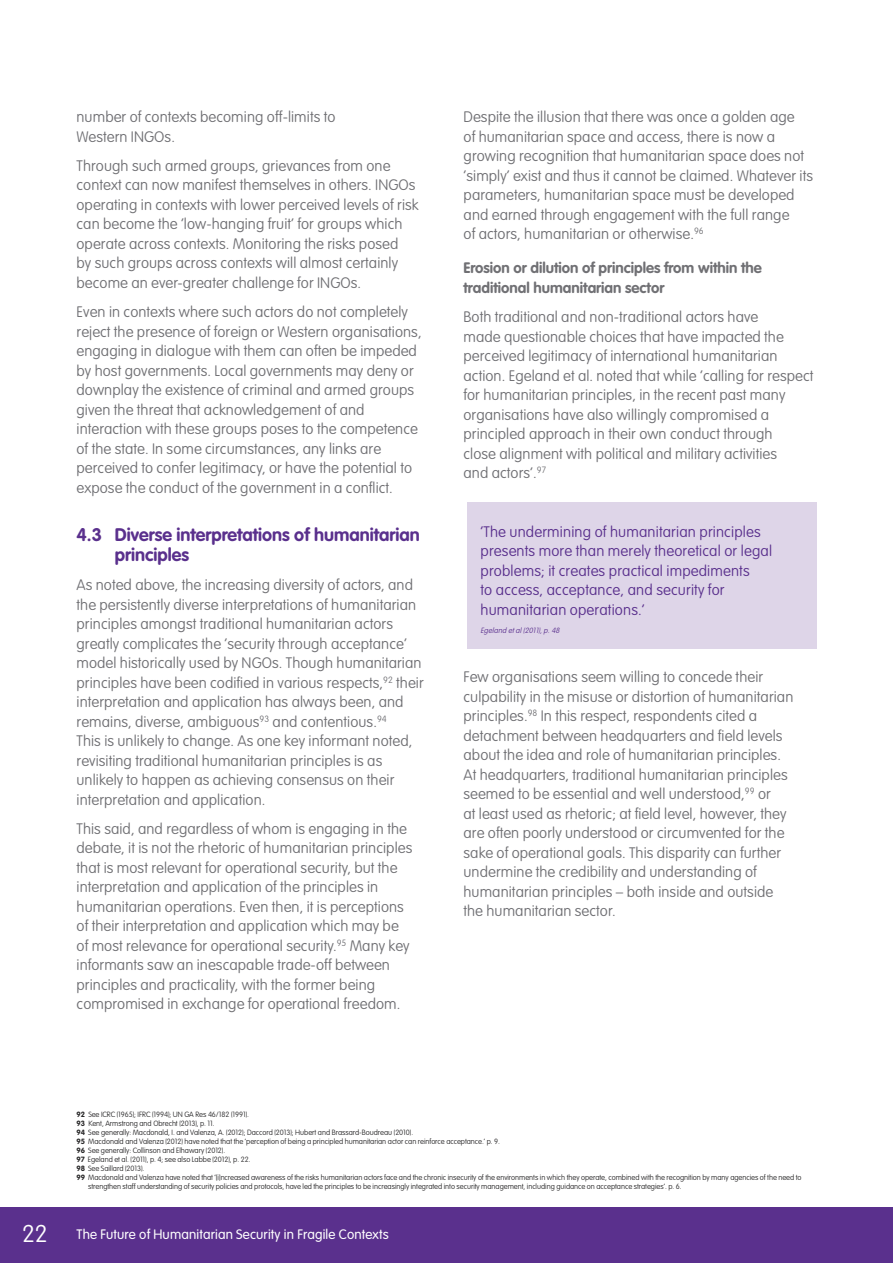
<style>
.page{position:relative;width:893px;height:1263px;background:#fff}
.page>*{position:absolute;margin:0;border:0;box-sizing:border-box;transform-origin:0 0}
.t1{font:700 18px/19.5px "VAG Rounded Std";color:#5a308d}
.t2{font:100 15px/19.5px "VAG Rounded Std";letter-spacing:.005em;color:#707074}
.t3{font:100 15px/19.5px "VAG Rounded Std";letter-spacing:.01em;color:#5a308d}
.t4{font:700 15px/19.5px "VAG Rounded Std";color:#707074}
.t5{font:300 13.5px "VAG Rounded Std";letter-spacing:.01em;color:#fff}
.t6{font:100 7.5px "VAG Rounded Std";letter-spacing:-.005em;color:#272627}
.t7{font:italic 100 7.5px "VAG Rounded Std";color:#5a308d}
.s1{font-weight:700}
.s2{font-weight:100;font-size:24px}
</style>
<div class="page">
<div style="left:467px;top:502px;width:349px;height:146px;background:#ded5e8"></div>
<div style="left:0;top:1208px;width:892px;height:55px;background:#5a308d"></div>
<p class="t2" style="left:77px;top:108px;width:260px">number of contexts becoming off-limits to<br>Western INGOs.</p>
<p class="t2" style="left:77px;top:156px;width:343px">Through such armed groups, grievances from one context can now manifest themselves in others. INGOs operating in contexts with lower perceived levels of risk can become the ‘low-hanging fruit’ for groups which operate across contexts. Monitoring the risks posed<br>by such groups across contexts will almost certainly become an ever-greater challenge for INGOs.</p>
<p class="t2" style="left:77px;top:303px;width:347px">Even in contexts where such actors do not completely reject the presence of foreign or Western organisations, engaging in dialogue with them can often be impeded by host governments. Local governments may deny or downplay the existence of criminal and armed groups given the threat that acknowledgement of and interaction with these groups poses to the competence of the state. In some circumstances, any links are perceived to confer legitimacy, or have the potential to expose the conduct of the government in a conflict.</p>
<p class="t1" style="left:115px;top:526px;width:306px;text-indent:-38px">4.3 Diverse interpretations of humanitarian principles</p>
<p class="t2" style="left:77px;top:576px;width:349px">As noted above, the increasing diversity of actors, and the persistently diverse interpretations of humanitarian principles amongst traditional humanitarian actors greatly complicates the ‘security through acceptance’ model historically used by NGOs. Though humanitarian principles have been codified in various respects,<sup>92</sup> their interpretation and application has always been, and remains, diverse, ambiguous<sup>93</sup> and contentious.<sup>94<br></sup>This is unlikely to change. As one key informant noted, revisiting traditional humanitarian principles is as unlikely to happen as achieving consensus on their interpretation and application.</p>
<p class="t2" style="left:77px;top:819px;width:337px">This said, and regardless of whom is engaging in the debate, it is not the rhetoric of humanitarian principles that is most relevant for operational security, but the interpretation and application of the principles in humanitarian operations. Even then, it is perceptions of their interpretation and application which may be of most relevance for operational security.<sup>95</sup> Many key informants saw an inescapable trade-off between principles and practicality, with the former being compromised in exchange for operational freedom.</p>
<p class="t2" style="left:464px;top:108px;width:351px">Despite the illusion that there was once a golden age<br>of humanitarian space and access, there is now a growing recognition that humanitarian space does not ‘simply’ exist and thus it cannot be claimed. Whatever its parameters, humanitarian space must be developed and earned through engagement with the full range<br>of actors, humanitarian or otherwise.<sup>96</sup></p>
<p class="t4" style="left:463px;top:259px;width:300px">Erosion or dilution of principles from within the traditional humanitarian sector</p>
<p class="t2" style="left:463px;top:307px;width:351px">Both traditional and non-traditional actors have<br>made questionable choices that have impacted the perceived legitimacy of international humanitarian action. Egeland et al. noted that while ‘calling for respect for humanitarian principles, in the recent past many organisations have also willingly compromised a principled approach in their own conduct through<br>close alignment with political and military activities<br>and actors’.<sup>97</sup></p>
<p class="t3" style="left:480px;top:522px;width:293px">‘The undermining of humanitarian principles presents more than merely theoretical or legal problems; it creates practical impediments<br>to access, acceptance, and security for humanitarian operations.’</p>
<p class="t7" style="left:480px;top:626px;width:82px">Egeland et al (2011), p. 48</p>
<p class="t2" style="left:463px;top:667px;width:331px">Few organisations seem willing to concede their culpability in the misuse or distortion of humanitarian principles.<sup>98</sup> In this respect, respondents cited a detachment between headquarters and field levels about the idea and role of humanitarian principles.<br>At headquarters, traditional humanitarian principles seemed to be essential and well understood,<sup>99</sup> or<br>at least used as rhetoric; at field level, however, they are often poorly understood or circumvented for the sake of operational goals. This disparity can further undermine the credibility and understanding of humanitarian principles – both inside and outside the humanitarian sector.</p>
<p class="t6" style="left:77px;top:1110px;width:174px"><span class="s1">92</span> See ICRC (1965); IFRC (1994); UN GA Res 46/182 (1991).</p>
<p class="t6" style="left:77px;top:1119px;width:140px"><span class="s1">93</span> Kent, Armstrong and Obrecht (2013), p. 11.</p>
<p class="t6" style="left:77px;top:1128px;width:338px"><span class="s1">94</span> See generally: Macdonald, I. and Valenza, A. (2012); Daccord (2013); Hubert and Brassard-Boudreau (2010).</p>
<p class="t6" style="left:76px;top:1137px;width:425px"><span class="s1">95</span> Macdonald and Valenza (2012) have noted that the ‘perception of being a principled humanitarian actor can reinforce acceptance.’ p. 9.</p>
<p class="t6" style="left:76px;top:1146px;width:150px"><span class="s1">96</span> See generally: Collinson and Elhawary (2012).</p>
<p class="t6" style="left:76px;top:1155px;width:176px"><span class="s1">97</span> Egeland et al. (2011), p. 4; see also Labbe (2012), p. 22.</p>
<p class="t6" style="left:76px;top:1164px;width:70px"><span class="s1">98</span> See Saillard (2013).</p>
<p class="t6" style="left:76px;top:1173px;width:727px"><span class="s1">99</span> Macdonald and Valenza have noted that ‘[i]ncreased awareness of the risks humanitarian actors face and the chronic insecurity of the environments in which they operate, combined with the recognition by many agencies of the need to</p>
<p class="t6" style="left:88px;top:1182px;width:595px">strengthen staff understanding of security policies and protocols, have led the principles to be increasingly integrated into security management, including guidance on acceptance strategies’. p. 6.</p>
<p class="t5" style="left:22px;top:1226px;width:368px"><span class="s2">22</span> The Future of Humanitarian Security in Fragile Contexts</p>
</div>
